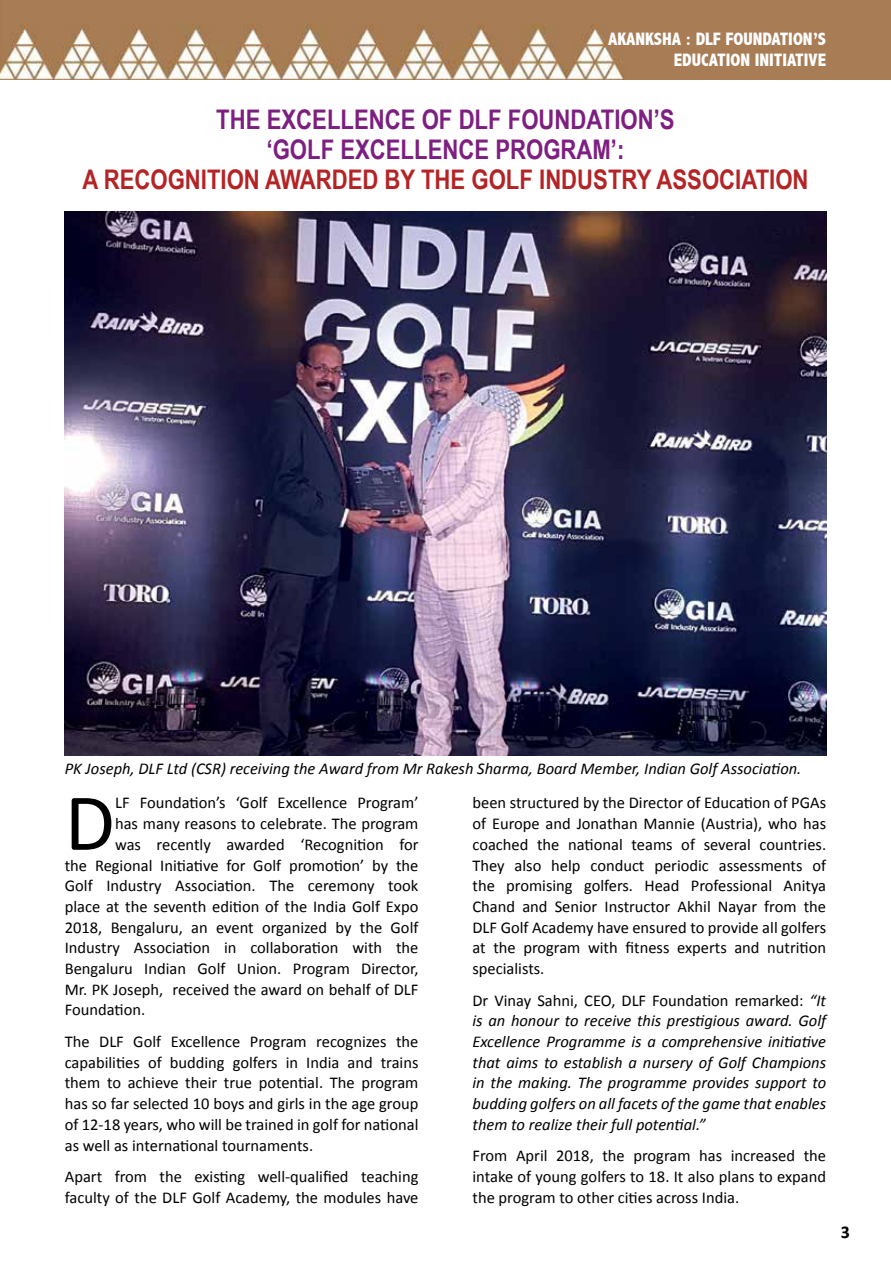
<style>
.page{position:relative;width:891px;height:1269px;background:#fff}
.page>*{position:absolute;margin:0;border:0;box-sizing:border-box;transform-origin:0 0}
.t1{font:81.75px "Calibri";color:#000}
.t2{font:700 27px/30px "Arial Narrow";color:#7d1f80;text-align:center}
.t3{font:700 27px "Arial Narrow";color:#b42325}
.t4{font:800 condensed 18px/21.6px "Abadi";color:#fff;text-align:right}
.t5{font:700 18px "Calibri";color:#000}
.t6{font:16.5px/20.7px "Calibri";color:#000;text-align:justify}
.t7{font:italic 16.5px/20.7px "Calibri";color:#000;text-align:justify}
.s1{font-style:normal}
</style>
<div class="page">
<img style="left:0;top:0;width:891px;height:80px">
<img style="left:65px;top:211px;width:761px;height:544px">
<p class="t4" style="left:608px;top:28px;width:220px">AKANKSHA : DLF FOUNDATION’S<br>EDUCATION INITIATIVE</p>
<h2 class="t2" style="left:216px;top:103px;width:460px">THE EXCELLENCE OF DLF FOUNDATION’S ‘GOLF EXCELLENCE PROGRAM’:</h2>
<h2 class="t3" style="left:82px;top:159px;width:728px">A RECOGNITION AWARDED BY THE GOLF INDUSTRY ASSOCIATION</h2>
<p class="t7" style="left:65px;top:758px;width:738px">PK Joseph, DLF Ltd (CSR) receiving the Award from Mr Rakesh Sharma, Board Member, Indian Golf Association.</p>
<h1 class="t1" style="left:65px;top:771px;width:52px">D</h1>
<p class="t6" style="left:115px;top:793px;width:305px">LF Foundation’s ‘Golf Excellence Program’</p>
<p class="t6" style="left:115px;top:813px;width:305px">has many reasons to celebrate. The program</p>
<p class="t6" style="left:115px;top:834px;width:305px">was recently awarded ‘Recognition for</p>
<p class="t6" style="left:65px;top:855px;width:355px">the Regional Initiative for Golf promotion’ by the</p>
<p class="t6" style="left:65px;top:875px;width:355px">Golf Industry Association. The ceremony took</p>
<p class="t6" style="left:65px;top:896px;width:355px">place at the seventh edition of the India Golf Expo</p>
<p class="t6" style="left:65px;top:917px;width:355px">2018, Bengaluru, an event organized by the Golf</p>
<p class="t6" style="left:65px;top:938px;width:355px">Industry Association in collaboration with the</p>
<p class="t6" style="left:65px;top:958px;width:355px">Bengaluru Indian Golf Union. Program Director,</p>
<p class="t6" style="left:65px;top:979px;width:355px">Mr. PK Joseph, received the award on behalf of DLF</p>
<p class="t6" style="left:65px;top:1000px;width:82px">Foundation.</p>
<p class="t6" style="left:65px;top:1031px;width:355px">The DLF Golf Excellence Program recognizes the capabilities of budding golfers in India and trains them to achieve their true potential. The program has so far selected 10 boys and girls in the age group of 12-18 years, who will be trained in golf for national as well as international tournaments.</p>
<p class="t6" style="left:65px;top:1166px;width:355px">Apart from the existing well-qualified teaching faculty of the DLF Golf Academy, the modules have</p>
<p class="t6" style="left:472px;top:793px;width:355px">been structured by the Director of Education of PGAs of Europe and Jonathan Mannie (Austria), who has coached the national teams of several countries.<br>They also help conduct periodic assessments of the promising golfers. Head Professional Anitya Chand and Senior Instructor Akhil Nayar from the DLF Golf Academy have ensured to provide all golfers at the program with fitness experts and nutrition specialists.</p>
<p class="t7" style="left:472px;top:989px;width:355px"><span class="s1">Dr Vinay Sahni, CEO, DLF Foundation remarked:</span> “It is an honour to receive this prestigious award. Golf Excellence Programme is a comprehensive initiative that aims to establish a nursery of Golf Champions in the making. The programme provides support to budding golfers on all facets of the game that enables them to realize their full potential.”</p>
<p class="t6" style="left:472px;top:1146px;width:355px">From April 2018, the program has increased the intake of young golfers to 18. It also plans to expand the program to other cities across India.</p>
<p class="t5" style="left:841px;top:1221px;width:11px">3</p>
</div>
